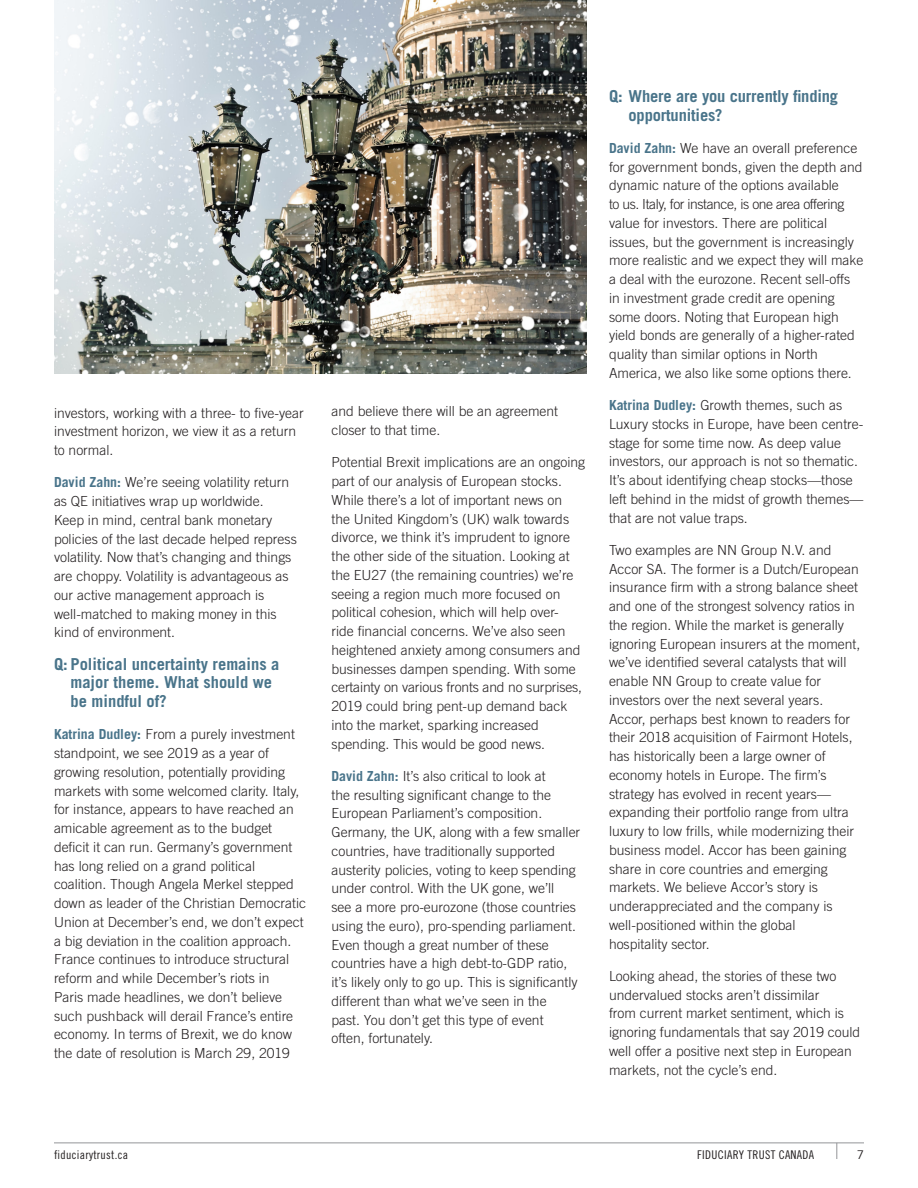
<style>
.page{position:relative;width:918px;height:1188px;background:#fff}
.page>*{position:absolute;margin:0;border:0;box-sizing:border-box;transform-origin:0 0}
._06b_Bullet_Body__Sp{font:700 16.5px/18.8px "Trade Gothic LT Std";color:#49748a}
._06a_Body__Sp_After{font:700 16.5px/18.8px "Trade Gothic LT Std";letter-spacing:-.01em;color:#49748a}
._06a_Body__Sp_After-2{font:300 13.8px/18.8px "Trade Gothic LT Std";color:#231f20}
.t1{font:12px "Trade Gothic LT Std Cn 18";letter-spacing:.025em;color:#231f20}
.t2{font:12px "Trade Gothic LT Std";color:#231f20}
.s1{font-weight:700;color:#49748a}
</style>
<div class="page">
<svg style="left:836px;top:1144px;width:1px;height:15px"></svg>
<hr style="left:54px;top:1143px;width:810px;height:1px;background:#939598">
<img style="left:54px;top:0;width:532px;height:374px">
<p class="_06a_Body__Sp_After-2" style="left:54px;top:403px;width:251px">investors, working with a three- to five-year investment horizon, we view it as a return to normal.</p>
<p class="_06a_Body__Sp_After-2" style="left:54px;top:473px;width:244px"><span class="s1">David Zahn:</span> We’re seeing volatility return as QE initiatives wrap up worldwide.<br>Keep in mind, central bank monetary policies of the last decade helped repress volatility. Now that’s changing and things are choppy. Volatility is advantageous as our active management approach is well-matched to making money in this kind of environment.</p>
<p class="_06b_Bullet_Body__Sp" style="left:70px;top:654px;width:211px;text-indent:-16px">Q: Political uncertainty remains a major theme. What should we be mindful of?</p>
<p class="_06a_Body__Sp_After-2" style="left:54px;top:725px;width:254px"><span class="s1">Katrina Dudley:</span> From a purely investment standpoint, we see 2019 as a year of growing resolution, potentially providing markets with some welcomed clarity. Italy, for instance, appears to have reached an amicable agreement as to the budget deficit it can run. Germany’s government has long relied on a grand political coalition. Though Angela Merkel stepped down as leader of the Christian Democratic Union at December’s end, we don’t expect a big deviation in the coalition approach.<br>France continues to introduce structural reform and while December’s riots in<br>Paris made headlines, we don’t believe such pushback will derail France’s entire economy. In terms of Brexit, we do know the date of resolution is March 29, 2019</p>
<p class="_06a_Body__Sp_After-2" style="left:332px;top:402px;width:228px">and believe there will be an agreement closer to that time.</p>
<p class="_06a_Body__Sp_After-2" style="left:332px;top:453px;width:255px">Potential Brexit implications are an ongoing part of our analysis of European stocks.<br>While there’s a lot of important news on<br>the United Kingdom’s (UK) walk towards divorce, we think it’s imprudent to ignore the other side of the situation. Looking at the EU27 (the remaining countries) we’re seeing a region much more focused on political cohesion, which will help over-<br>ride financial concerns. We’ve also seen heightened anxiety among consumers and businesses dampen spending. With some certainty on various fronts and no surprises, 2019 could bring pent-up demand back into the market, sparking increased spending. This would be good news.</p>
<p class="_06a_Body__Sp_After-2" style="left:332px;top:766px;width:250px"><span class="s1">David Zahn:</span> It’s also critical to look at<br>the resulting significant change to the European Parliament’s composition.<br>Germany, the UK, along with a few smaller countries, have traditionally supported austerity policies, voting to keep spending under control. With the UK gone, we’ll<br>see a more pro-eurozone (those countries using the euro), pro-spending parliament.<br>Even though a great number of these countries have a high debt-to-GDP ratio, it’s likely only to go up. This is significantly different than what we’ve seen in the<br>past. You don’t get this type of event<br>often, fortunately.</p>
<p class="_06a_Body__Sp_After" style="left:629px;top:86px;width:211px;text-indent:-20px">Q: Where are you currently finding opportunities?</p>
<p class="_06a_Body__Sp_After-2" style="left:609px;top:138px;width:256px"><span class="s1">David Zahn:</span> We have an overall preference for government bonds, given the depth and dynamic nature of the options available<br>to us. Italy, for instance, is one area offering value for investors. There are political issues, but the government is increasingly more realistic and we expect they will make a deal with the eurozone. Recent sell-offs in investment grade credit are opening some doors. Noting that European high yield bonds are generally of a higher-rated quality than similar options in North America, we also like some options there.</p>
<p class="_06a_Body__Sp_After-2" style="left:609px;top:396px;width:256px"><span class="s1">Katrina Dudley:</span> Growth themes, such as Luxury stocks in Europe, have been centre&shy;stage for some time now. As deep value investors, our approach is not so thematic.<br>It’s about identifying cheap stocks—those left behind in the midst of growth themes— that are not value traps.</p>
<p class="_06a_Body__Sp_After-2" style="left:609px;top:540px;width:253px">Two examples are NN Group N.V. and Accor SA. The former is a Dutch/European insurance firm with a strong balance sheet and one of the strongest solvency ratios in the region. While the market is generally ignoring European insurers at the moment, we’ve identified several catalysts that will enable NN Group to create value for investors over the next several years.<br>Accor, perhaps best known to readers for their 2018 acquisition of Fairmont Hotels, has historically been a large owner of economy hotels in Europe. The firm’s strategy has evolved in recent years— expanding their portfolio range from ultra luxury to low frills, while modernizing their business model. Accor has been gaining share in core countries and emerging markets. We believe Accor’s story is underappreciated and the company is well-positioned within the global<br>hospitality sector.</p>
<p class="_06a_Body__Sp_After-2" style="left:609px;top:966px;width:253px">Looking ahead, the stories of these two undervalued stocks aren’t dissimilar<br>from current market sentiment, which is ignoring fundamentals that say 2019 could well offer a positive next step in European markets, not the cycle’s end.</p>
<p class="t1" style="left:54px;top:1148px;width:76px">fiduciarytrust.ca</p>
<p class="t1" style="left:697px;top:1148px;width:118px">FIDUCIARY TRUST CANADA</p>
<p class="t2" style="left:857px;top:1148px;width:9px">7</p>
</div>
